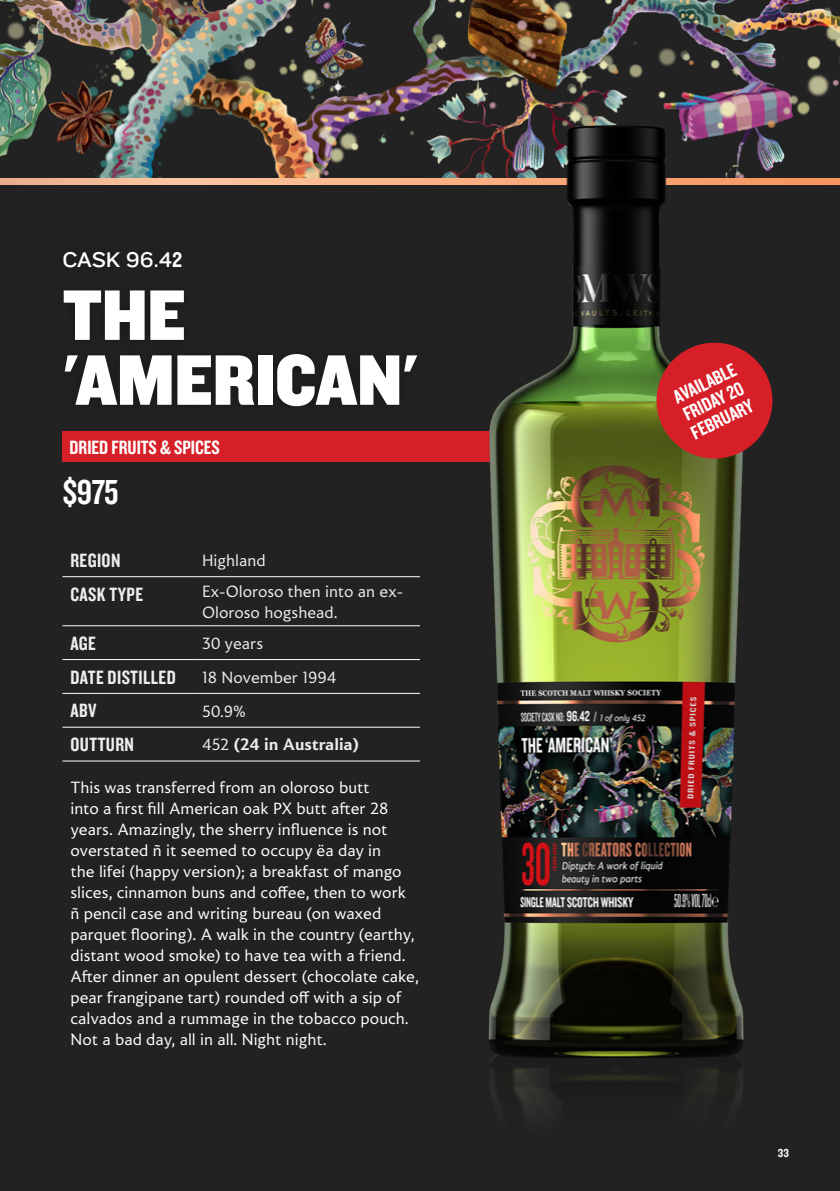
<style>
.page{position:relative;width:840px;height:1191px;background:#fff}
.page>*{position:absolute;margin:0;border:0;box-sizing:border-box;transform-origin:0 0}
.t1{font:74.2px/64.8px "Knockout 71 Full Middlewt";letter-spacing:-.01em;color:#fff;scale:.95 1}
.t2{font:36px "Knockout 49 Liteweight";color:#fff}
.t3{font:22px "Knockout HTF32 Junior Cruiserwt";letter-spacing:-.01em;color:#fff}
.t4{font:20px/20px "Knockout 49 Liteweight";color:#fff;text-align:justify}
.t5{font:20px "Knockout 49 Liteweight";letter-spacing:.02em;color:#ededee}
.t6{font:17px/21px "FS Benjamin";color:#fff}
.t7{font:17px/20.4px "FS Benjamin";color:#ededee}
.t8{font:700 17px "FS Benjamin";letter-spacing:-.005em;color:#ededee}
.t9{font:12px "Knockout 50 Welterweight";color:#fff}
.s1{font-family:"Knockout 50 Welterweight"}
.s2{font-weight:400}
</style>
<div class="page">
<div style="left:0;top:0;width:839px;height:1191px;background:#222223"></div>
<div style="left:62px;top:432px;width:547px;height:30px;background:#d61f26"></div>
<hr style="left:62px;top:576px;width:132px;height:1px;background:#fff">
<hr style="left:194px;top:576px;width:226px;height:1px;background:#fff">
<hr style="left:62px;top:625px;width:132px;height:1px;background:#fff">
<hr style="left:194px;top:625px;width:226px;height:1px;background:#fff">
<hr style="left:62px;top:659px;width:132px;height:1px;background:#fff">
<hr style="left:194px;top:659px;width:226px;height:1px;background:#fff">
<hr style="left:62px;top:693px;width:132px;height:1px;background:#fff">
<hr style="left:194px;top:693px;width:226px;height:1px;background:#fff">
<hr style="left:62px;top:726px;width:132px;height:1px;background:#fff">
<hr style="left:194px;top:726px;width:226px;height:1px;background:#fff">
<hr style="left:62px;top:760px;width:132px;height:1px;background:#fff">
<hr style="left:194px;top:760px;width:226px;height:1px;background:#fff">
<img style="left:0;top:0;width:839px;height:179px">
<svg style="left:0;top:179px;width:839px;height:6px;background:#f7b58d"></svg>
<img style="left:453px;top:103px;width:324px;height:1012px">
<svg style="left:648px;top:334px;width:129px;height:133px"></svg>
<p class="t3" style="left:62px;top:247px;width:121px">CASK 96.4<span class="s1">2</span></p>
<h1 class="t1" style="left:62px;top:280px;width:373px">THE 'AMERICAN'</h1>
<p class="t4" style="left:69px;top:436px;width:152px">DRIED FRUITS &amp; SPICES</p>
<h2 class="t2" style="left:62px;top:469px;width:58px">$975</h2>
<p class="t5" style="left:70px;top:547px;width:51px">REGION</p>
<p class="t7" style="left:202px;top:550px;width:65px">Highland</p>
<p class="t5" style="left:70px;top:581px;width:74px">CASK TYPE</p>
<p class="t7" style="left:202px;top:581px;width:202px">Ex-Oloroso then into an ex-<br>Oloroso hogshead.</p>
<p class="t5" style="left:70px;top:630px;width:27px">AGE</p>
<p class="t7" style="left:202px;top:632px;width:62px">30 years</p>
<p class="t5" style="left:70px;top:664px;width:107px">DATE DISTILLED</p>
<p class="t7" style="left:202px;top:666px;width:136px">18 November 1994</p>
<p class="t5" style="left:70px;top:698px;width:28px">ABV</p>
<p class="t7" style="left:202px;top:700px;width:45px">50.9%</p>
<p class="t5" style="left:70px;top:732px;width:65px">OUTTURN</p>
<p class="t8" style="left:202px;top:734px;width:158px"><span class="s2">452</span> (24 in Australia)</p>
<p class="t6" style="left:70px;top:776px;width:350px">This was transferred from an oloroso butt<br>into a first fill American oak PX butt after 28 years. Amazingly, the sherry influence is not overstated ñ it seemed to occupy ëa day in<br>the lifeí (happy version); a breakfast of mango slices, cinnamon buns and coffee, then to work ñ pencil case and writing bureau (on waxed parquet flooring). A walk in the country (earthy, distant wood smoke) to have tea with a friend.<br>After dinner an opulent dessert (chocolate cake, pear frangipane tart) rounded off with a sip of calvados and a rummage in the tobacco pouch.<br>Not a bad day, all in all. Night night.</p>
<p class="t4" style="left:669px;top:388px;width:69px;rotate:-26deg">AVAILABLE FRIDAY 20<br>FEBRUARY</p>
<p class="t9" style="left:777px;top:1145px;width:12px">33</p>
</div>
